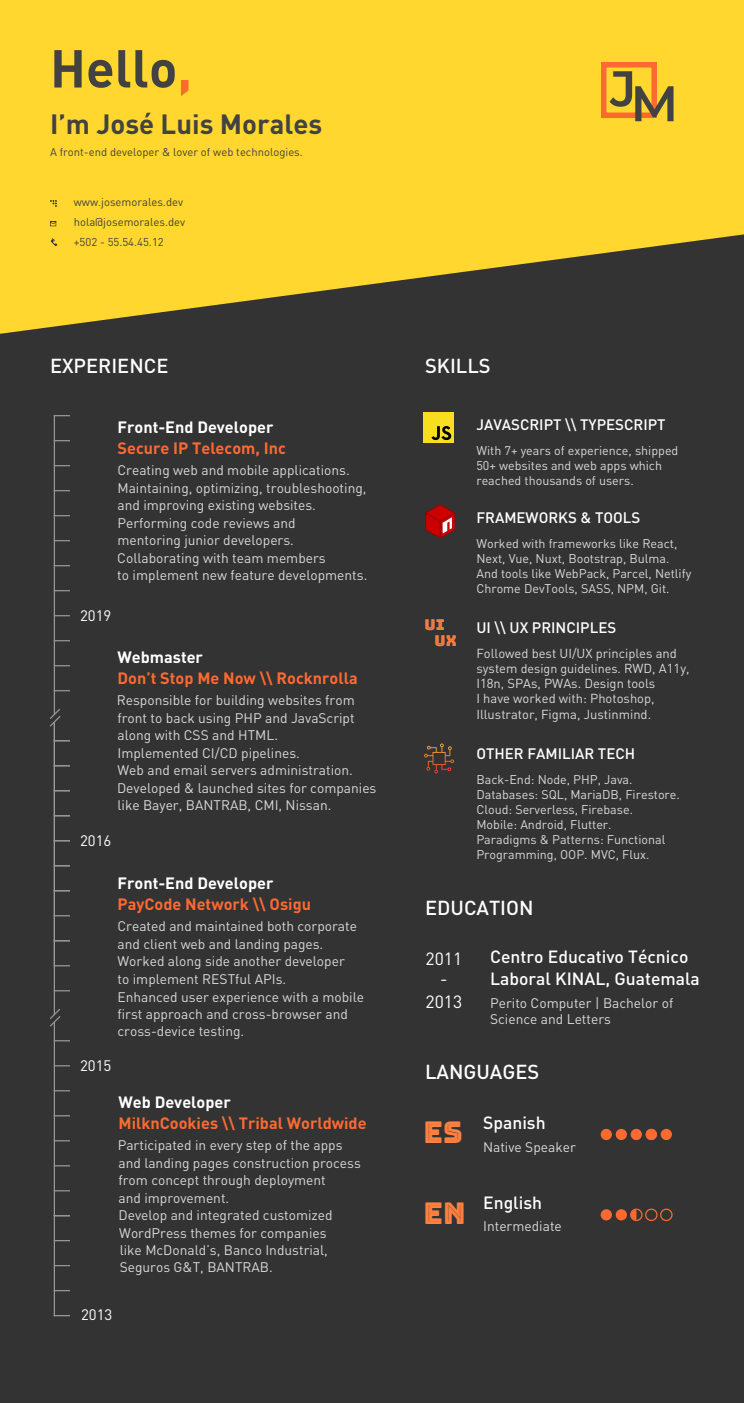
<style>
.page{position:relative;width:744px;height:1403px;background:#333}
.page>*{position:absolute;margin:0;border:0;box-sizing:border-box;transform-origin:0 0}
.t1{font:700 52.5px "DIN Pro";color:#424242}
.t2{font:600 50px "Montserrat";color:#424242}
.t3{font:30px "Bungee Inline";color:#ff803f}
.t4{font:700 27.5px "DIN Pro";color:#424242}
.t5{font:500 20px "DIN Pro";color:#fff}
.t6{font:500 17.5px/22.5px "DIN Pro";color:#fff}
.t7{font:17.5px/20px "DIN Pro";color:#fff;text-align:center}
.t8{font:700 16.25px "DIN Pro";color:#fd6a31}
.t9{font:700 16.25px "DIN Pro";color:#fff}
.t10{font:500 15px "DIN Pro";color:#fff}
.t11{font:15px "DIN Pro";color:#fff}
.t12{font:15px/16.2px "Bungee Inline";color:#ff803f}
.t13{font:13.75px/17.5px "DIN Pro";color:#d9d9d9}
.t14{font:12.88px/15.5px "DIN Pro";color:#d9d9d9;text-align:justify}
.t15{font:12.5px/15px "DIN Pro";color:#d9d9d9}
.t16{font:11.25px/20px "DIN Pro";color:#424242}
.s1{color:#fd6a31}
.s2{font-size:12.88px}
</style>
<div class="page">
<svg style="left:0;top:0;width:744px;height:334px;background:#e0be2e"></svg>
<svg style="left:424px;top:743px;width:30px;height:30px"></svg>
<svg style="left:425px;top:504px;width:30px;height:34px"></svg>
<hr style="left:54px;top:416px;width:1px;height:550px;background:#979797">
<svg style="left:54px;top:415px;width:15px;height:1px"></svg>
<svg style="left:55px;top:440px;width:14px;height:1px"></svg>
<svg style="left:55px;top:465px;width:14px;height:1px"></svg>
<svg style="left:55px;top:490px;width:14px;height:1px"></svg>
<svg style="left:55px;top:515px;width:14px;height:1px"></svg>
<svg style="left:55px;top:540px;width:14px;height:1px"></svg>
<svg style="left:55px;top:565px;width:14px;height:1px"></svg>
<svg style="left:55px;top:590px;width:14px;height:1px"></svg>
<svg style="left:55px;top:615px;width:14px;height:1px"></svg>
<svg style="left:55px;top:640px;width:14px;height:1px"></svg>
<svg style="left:50px;top:708px;width:11px;height:19px"></svg>
<svg style="left:55px;top:690px;width:14px;height:1px"></svg>
<hr style="left:54px;top:722px;width:1px;height:494px;background:#979797">
<svg style="left:55px;top:665px;width:14px;height:1px"></svg>
<svg style="left:55px;top:740px;width:14px;height:1px"></svg>
<svg style="left:55px;top:765px;width:14px;height:1px"></svg>
<svg style="left:55px;top:790px;width:14px;height:1px"></svg>
<svg style="left:55px;top:815px;width:14px;height:1px"></svg>
<svg style="left:55px;top:840px;width:14px;height:1px"></svg>
<svg style="left:55px;top:865px;width:14px;height:1px"></svg>
<svg style="left:55px;top:890px;width:14px;height:1px"></svg>
<svg style="left:50px;top:1008px;width:11px;height:19px"></svg>
<svg style="left:55px;top:915px;width:14px;height:1px"></svg>
<svg style="left:55px;top:940px;width:14px;height:1px"></svg>
<svg style="left:55px;top:965px;width:14px;height:1px"></svg>
<svg style="left:55px;top:990px;width:14px;height:1px"></svg>
<svg style="left:55px;top:1040px;width:14px;height:1px"></svg>
<svg style="left:55px;top:1065px;width:14px;height:1px"></svg>
<svg style="left:55px;top:1090px;width:14px;height:1px"></svg>
<svg style="left:55px;top:1115px;width:14px;height:1px"></svg>
<svg style="left:55px;top:1140px;width:14px;height:1px"></svg>
<svg style="left:55px;top:1165px;width:14px;height:1px"></svg>
<svg style="left:55px;top:1190px;width:14px;height:1px"></svg>
<svg style="left:50px;top:221px;width:6px;height:5px"></svg>
<svg style="left:50px;top:200px;width:7px;height:7px"></svg>
<svg style="left:50px;top:238px;width:8px;height:9px"></svg>
<svg style="left:601px;top:62px;width:55px;height:55px;background:#feb22e"></svg>
<div style="left:423px;top:412px;width:30px;height:30px;background:#f7df1e"></div>
<svg style="left:431px;top:426px;width:20px;height:14px"></svg>
<hr style="left:54px;top:1215px;width:1px;height:100px;background:#979797">
<svg style="left:55px;top:1215px;width:14px;height:1px"></svg>
<svg style="left:55px;top:1240px;width:14px;height:1px"></svg>
<svg style="left:55px;top:1265px;width:14px;height:1px"></svg>
<svg style="left:55px;top:1290px;width:14px;height:1px"></svg>
<svg style="left:54px;top:1315px;width:15px;height:1px"></svg>
<div style="left:600px;top:1129px;width:12px;height:11px;background:#fd6a31;border-radius:6px"></div>
<div style="left:615px;top:1129px;width:12px;height:11px;background:#fd6a31;border-radius:6px"></div>
<div style="left:630px;top:1129px;width:12px;height:11px;background:#fd6a31;border-radius:6px"></div>
<div style="left:645px;top:1129px;width:12px;height:11px;background:#fd6a31;border-radius:6px"></div>
<div style="left:660px;top:1129px;width:12px;height:11px;background:#fd6a31;border-radius:6px"></div>
<div style="left:600px;top:1209px;width:12px;height:11px;background:#fd6a31;border-radius:6px"></div>
<div style="left:615px;top:1209px;width:12px;height:11px;background:#fd6a31;border-radius:6px"></div>
<svg style="left:630px;top:1209px;width:12px;height:11px"></svg>
<div style="left:630px;top:1208px;width:12px;height:13px;border:1px solid #fd6a31;border-radius:50%"></div>
<div style="left:645px;top:1208px;width:12px;height:13px;border:1px solid #fd6a31;border-radius:50%"></div>
<svg style="left:645px;top:1209px;width:27px;height:11px"></svg>
<div style="left:660px;top:1208px;width:12px;height:13px;border:1px solid #fd6a31;border-radius:50%"></div>
<svg style="left:631px;top:1210px;width:5px;height:10px"></svg>
<h1 class="t1" style="left:50px;top:25px;width:144px">Hello<span class="s1">,</span></h1>
<h3 class="t4" style="left:50px;top:101px;width:274px">I’m José Luis Morales</h3>
<p class="t16" style="left:50px;top:141px;width:254px">A front-end developer &amp; lover of web technologies.</p>
<p class="t16" style="left:74px;top:191px;width:113px">www.josemorales.dev hola@josemorales.dev +502 - 55.54.45.12</p>
<h3 class="t5" style="left:50px;top:349px;width:120px">EXPERIENCE</h3>
<p class="t9" style="left:118px;top:413px;width:157px">Front-End Developer</p>
<p class="t8" style="left:118px;top:434px;width:170px">Secure IP Telecom, Inc</p>
<p class="t13" style="left:117px;top:460px;width:252px">Creating web and mobile applications.<br>Maintaining, optimizing, troubleshooting, and improving existing websites.<br>Performing code reviews and<br>mentoring junior developers.<br>Collaborating with team members<br>to implement new feature developments.</p>
<p class="t11" style="left:80px;top:604px;width:33px">2019</p>
<p class="t9" style="left:118px;top:643px;width:87px">Webmaster</p>
<p class="t8" style="left:118px;top:664px;width:242px">Don’t Stop Me Now \\ Rocknrolla</p>
<p class="t13" style="left:117px;top:690px;width:239px;text-align:justify">Responsible for building websites from front to back using PHP and JavaScript along with CSS and HTML.</p>
<p class="t13" style="left:117px;top:777px;width:261px">Developed &amp; launched sites for companies like Bayer, BANTRAB, CMI, Nissan.</p>
<p class="t13" style="left:117px;top:742px;width:237px">Implemented CI/CD pipelines.<br>Web and email servers administration.</p>
<p class="t11" style="left:80px;top:829px;width:33px">2016</p>
<p class="t9" style="left:118px;top:869px;width:157px">Front-End Developer</p>
<p class="t8" style="left:118px;top:891px;width:195px">PayCode Network \\ Osigu</p>
<p class="t13" style="left:118px;top:916px;width:248px">Created and maintained both corporate and client web and landing pages.<br>Worked along side another developer<br>to implement RESTful APIs.<br>Enhanced user experience with a mobile first approach and cross-browser and cross-device testing.</p>
<p class="t11" style="left:80px;top:1054px;width:33px">2015</p>
<p class="t9" style="left:118px;top:1088px;width:114px">Web Developer</p>
<p class="t8" style="left:118px;top:1109px;width:250px">MilknCookies \\ Tribal Worldwide</p>
<p class="t13" style="left:118px;top:1135px;width:245px">Participated in every step of the apps and landing pages construction process from concept through deployment</p>
<p class="t13" style="left:119px;top:1223px;width:210px;line-height:17px;text-align:justify">WordPress themes for companies like McDonald’s, Banco Industrial, Seguros G&amp;T, BANTRAB.</p>
<p class="t13" style="left:118px;top:1187px;width:216px">and improvement.<br>Develop and integrated customized</p>
<p class="t11" style="left:81px;top:1302px;width:33px">2013</p>
<h3 class="t5" style="left:425px;top:349px;width:67px">SKILLS</h3>
<h2 class="t2" style="left:610px;top:61px;width:70px">JM</h2>
<p class="t10" style="left:476px;top:412px;width:191px">JAVASCRIPT \\ TYPESCRIPT</p>
<p class="t15" style="left:476px;top:442px;width:204px">With 7+ years of experience, shipped<br>50+ websites and web apps which reached thousands of users.</p>
<p class="t10" style="left:476px;top:505px;width:165px">FRAMEWORKS &amp; TOOLS</p>
<p class="t15" style="left:476px;top:534px;width:216px">Worked with frameworks like React, Next, Vue, Nuxt, Bootstrap, Bulma.<br>And tools like WebPack, Parcel, Netlify Chrome DevTools, SASS, NPM, Git.</p>
<p class="t12" style="left:435px;top:617px;width:24px;text-indent:-10px">UI<br>UX</p>
<p class="t10" style="left:476px;top:615px;width:141px">UI \\ UX PRINCIPLES</p>
<p class="t14" style="left:476px;top:644px;width:202px">Followed best UI/UX principles and</p>
<p class="t15" style="left:476px;top:659px;width:215px"><span class="s2">system</span> design guidelines. <span class="s2">RWD, A11y,</span></p>
<p class="t14" style="left:476px;top:674px;width:180px">I18n, SPAs, PWAs. Design tools I have worked with: Photoshop, Illustrator, Figma, Justinmind.</p>
<p class="t10" style="left:476px;top:741px;width:160px">OTHER FAMILIAR TECH</p>
<p class="t15" style="left:476px;top:771px;width:205px">Back-End: Node, PHP, Java.<br>Databases: SQL, MariaDB, Firestore.<br>Cloud: Serverless, Firebase.<br>Mobile: Android, Flutter.<br>Paradigms &amp; Patterns: Functional<br>Programming, OOP. MVC, Flux.</p>
<h3 class="t5" style="left:425px;top:892px;width:110px">EDUCATION</h3>
<p class="t7" style="left:425px;top:947px;width:38px">2011 -</p>
<p class="t7" style="left:425px;top:989px;width:38px">2013</p>
<p class="t6" style="left:490px;top:943px;width:211px">Centro Educativo Técnico<br>Laboral KINAL, Guatemala</p>
<p class="t13" style="left:490px;top:993px;width:185px;line-height:16.5px">Perito Computer | Bachelor of<br>Science and Letters</p>
<h3 class="t5" style="left:425px;top:1055px;width:116px">LANGUAGES</h3>
<h3 class="t3" style="left:423px;top:1115px;width:41px">ES</h3>
<h3 class="t3" style="left:423px;top:1196px;width:44px">EN</h3>
<p class="t6" style="left:483px;top:1110px;width:64px">Spanish</p>
<p class="t13" style="left:483px;top:1136px;width:94px">Native Speaker</p>
<p class="t6" style="left:483px;top:1189px;width:60px">English</p>
<p class="t13" style="left:483px;top:1216px;width:80px">Intermediate</p>
</div>
